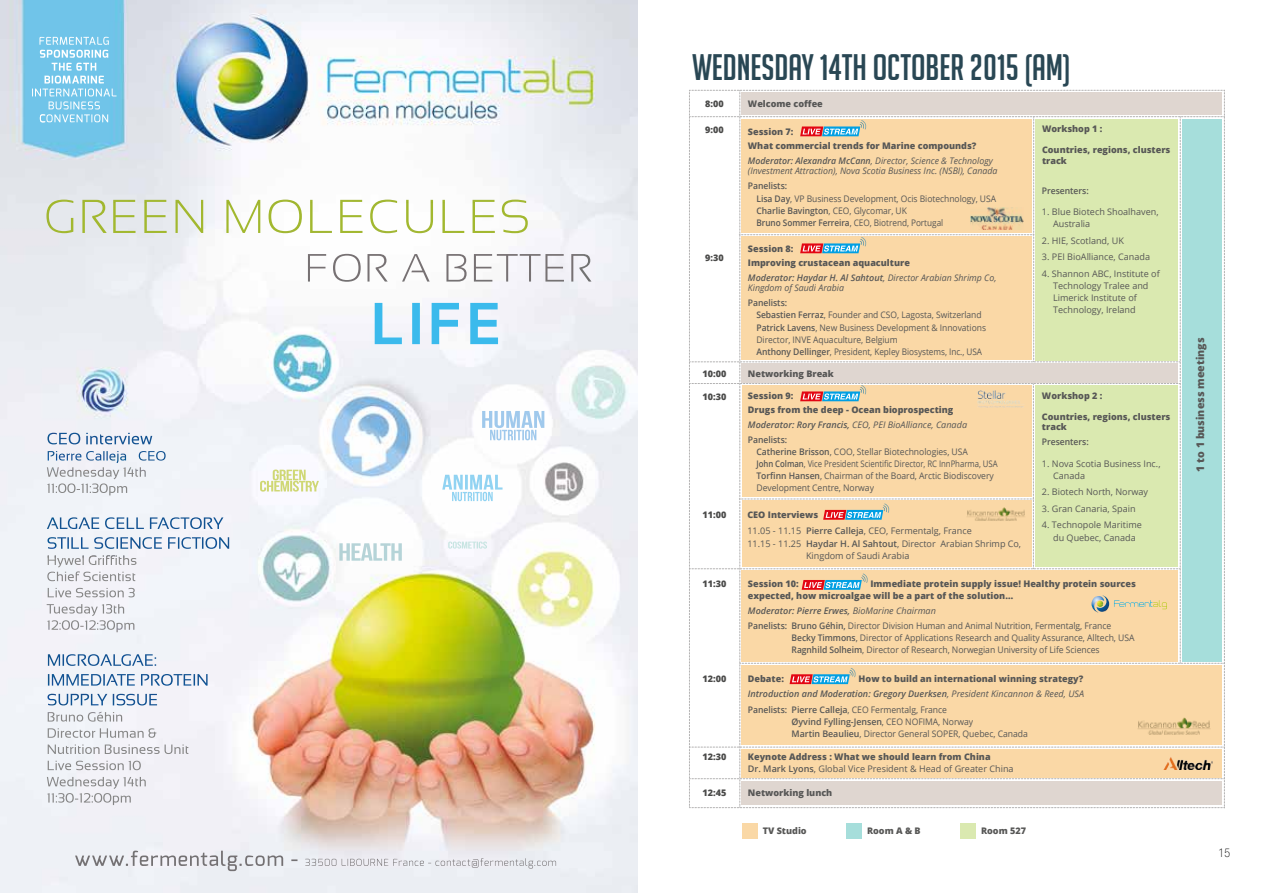
<style>
.page{position:relative;width:1276px;height:893px;background:#fff}
.page>*{position:absolute;margin:0;border:0;box-sizing:border-box;transform-origin:0 0}
.t1{font:36px "Big Noodle Titling";color:#294754}
.t2{font:100 condensed 12px "Helvetica Neue";color:#000}
.t3{font:800 10.5px "Open Sans";color:#575756}
.t4{font:800 9px/13.6px "Open Sans";color:#575756}
.t5{font:9px/12.1px "Open Sans";letter-spacing:-.005em;color:#575756;scale:.95 1}
.t6{font:9px/12.1px "Open Sans";letter-spacing:-.005em;color:#575756}
.t7{font:9px/12.1px "Open Sans";letter-spacing:-.005em;color:#575756;scale:.94 1}
.t8{font:italic 9px/10.6px "Open Sans";color:#575756}
.t9{font:800 9px "Open Sans";color:#4a4a49}
.t10{font:600 9px "Open Sans";letter-spacing:-.005em;color:#575756;scale:.95 1}
.s1{font-weight:600}
.s2{font-weight:600;font-style:normal}
.s3{font-weight:800}
.s4{font-weight:600;font-style:italic}
.s5{font-style:italic}
.s6{font-weight:400;font-style:italic}
.s7{font-weight:400}
</style>
<div class="page">
<img style="left:0;top:0;width:638px;height:893px">
<svg style="left:689px;top:90px;width:536px;height:718px"></svg>
<img style="left:1163px;top:757px;width:50px;height:12px">
<img style="left:1137px;top:718px;width:76px;height:18px">
<div style="left:741px;top:823px;width:16px;height:16px;background:#fad8a6"></div>
<div style="left:846px;top:823px;width:15px;height:16px;background:#a6dedb"></div>
<div style="left:960px;top:823px;width:15px;height:16px;background:#dae9b0"></div>
<h1 class="t1" style="left:692px;top:48px;width:380px">WEDNESDAY 14th OCTOBER 2015 (AM)</h1>
<p class="t9" style="left:705px;top:96px;width:20px">8:00</p>
<p class="t9" style="left:705px;top:123px;width:20px">9:00</p>
<p class="t9" style="left:705px;top:251px;width:20px">9:30</p>
<p class="t9" style="left:702px;top:367px;width:25px">10:00</p>
<p class="t9" style="left:702px;top:390px;width:25px">10:30</p>
<p class="t9" style="left:702px;top:508px;width:25px">11:00</p>
<p class="t9" style="left:702px;top:576px;width:25px">11:30</p>
<p class="t9" style="left:702px;top:672px;width:25px">12:00</p>
<p class="t4" style="left:748px;top:96px;width:76px">Welcome coffee</p>
<p class="t4" style="left:1042px;top:121px;width:62px">Workshop 1 :</p>
<p class="t4" style="left:1042px;top:144px;width:130px;line-height:10.5px">Countries, regions, clusters track</p>
<p class="t10" style="left:1042px;top:184px;width:51px">Presenters:</p>
<p class="t6" style="left:1053px;top:205px;width:107px;text-indent:-11px">1. Blue Biotech Shoalhaven,<br>Australia</p>
<p class="t6" style="left:1042px;top:234px;width:83px">2. HIE, Scotland, UK</p>
<p class="t6" style="left:1042px;top:251px;width:110px">3. PEI BioAlliance, Canada</p>
<p class="t6" style="left:1053px;top:267px;width:108px;text-indent:-11px">4. Shannon ABC, Institute of<br>Technology Tralee and<br>Limerick Institute of<br>Technology, Ireland</p>
<p class="t4" style="left:748px;top:125px;width:230px">Session 7:<br>What commercial trends for Marine compounds?</p>
<p class="t8" style="left:748px;top:155px;width:251px"><span class="s1">Moderator: Alexandra McCann</span>, Director, Science &amp; Technology (Investment Attraction), Nova Scotia Business Inc. (NSBI), Canada</p>
<p class="t7" style="left:756px;top:180px;width:256px;text-indent:-9px"><span class="s1">Panelists:<br>Lisa Day</span>, VP Business Development, Ocis Biotechnology, USA <span class="s1">Charlie Bavington</span>, CEO, Glycomar, UK<br><span class="s1">Bruno Sommer Ferreira</span>, CEO, Biotrend, Portugal</p>
<p class="t4" style="left:748px;top:241px;width:163px">Session 8:<br>Improving crustacean aquaculture</p>
<p class="t8" style="left:748px;top:272px;width:250px"><span class="s1">Moderator: Haydar H. Al Sahtout</span>, Director Arabian Shrimp Co,<br>Kingdom of Saudi Arabia</p>
<p class="t7" style="left:756px;top:297px;width:246px;text-indent:-9px"><span class="s1">Panelists:<br>Sebastien Ferraz</span>, Founder and CSO, Lagosta, Switzerland <span class="s1">Patrick Lavens</span>, New Business Development &amp; Innovations Director, INVE Aquaculture, Belgium<br><span class="s1">Anthony Dellinger</span>, President, Kepley Biosystems, Inc., USA</p>
<p class="t4" style="left:748px;top:388px;width:207px">Session 9:<br>Drugs from the deep - Ocean bioprospecting</p>
<p class="t8" style="left:748px;top:417px;width:221px;line-height:15.1px"><span class="s1">Moderator: Rory Francis,</span> CEO, PEI BioAlliance, Canada<br><span class="s2">Panelists:</span></p>
<p class="t5" style="left:756px;top:445px;width:255px"><span class="s1">Catherine Brisson</span>, COO, Stellar Biotechnologies, USA<br><span class="s1">John Colman</span>, Vice President Scientific Director, RC InnPharma, USA <span class="s1">Torfinn Hansen</span>, Chairman of the Board, Arctic Biodiscovery Development Centre, Norway</p>
<p class="t4" style="left:748px;top:366px;width:87px">Networking Break</p>
<p class="t4" style="left:1042px;top:388px;width:62px">Workshop 2 :</p>
<p class="t4" style="left:1042px;top:411px;width:130px;line-height:10.5px">Countries, regions, clusters track</p>
<p class="t10" style="left:1042px;top:436px;width:51px">Presenters:</p>
<p class="t6" style="left:1053px;top:457px;width:109px;text-indent:-11px">1. Nova Scotia Business Inc.,<br>Canada</p>
<p class="t6" style="left:1042px;top:486px;width:108px">2. Biotech North, Norway</p>
<p class="t6" style="left:1042px;top:502px;width:95px">3. Gran Canaria, Spain</p>
<p class="t6" style="left:1042px;top:519px;width:101px;text-align:center">4. Technopole Maritime du Quebec, Canada</p>
<p class="t6" style="left:747px;top:507px;width:226px;line-height:15.1px"><span class="s3">CEO Interviews<br></span>11.05 - 11.15 <span class="s1">Pierre Calleja</span>, CEO, Fermentalg, France</p>
<p class="t6" style="left:806px;top:538px;width:216px;text-indent:-59px">11.15 - 11.25 <span class="s1">Haydar H. Al Sahtout</span>, Director Arabian Shrimp Co,<br>Kingdom of Saudi Arabia</p>
<p class="t4" style="left:748px;top:577px;width:52px">Session 10:</p>
<p class="t4" style="left:748px;top:578px;width:389px;line-height:11.2px;text-indent:122px">Immediate protein supply issue! Healthy protein sources expected, how microalgae will be a part of the solution…</p>
<p class="t5" style="left:748px;top:603px;width:384px;line-height:15.1px"><span class="s4">Moderator: Pierre Erwes,</span> <span class="s5">BioMarine Chairman<br></span><span class="s1">Panelists: Bruno Géhin,</span> Director Division Human and Animal Nutrition, Fermentalg, France</p>
<p class="t5" style="left:791px;top:631px;width:362px"><span class="s1">Becky Timmons</span>, Director of Applications Research and Quality Assurance, Alltech, USA<br><span class="s1">Ragnhild Solheim</span>, Director of Research, Norwegian University of Life Sciences</p>
<p class="t4" style="left:748px;top:672px;width:38px">Debate:</p>
<p class="t4" style="left:748px;top:671px;width:338px;line-height:15.1px;text-align:justify;text-indent:111px">How to build an international winning strategy?<br><span class="s4">Introduction and Moderation: Gregory Duerksen</span><span class="s6">, President Kincannon &amp; Reed, USA </span><span class="s1">Panelists: Pierre Calleja</span><span class="s7">, CEO Fermentalg, France</span></p>
<p class="t5" style="left:791px;top:715px;width:250px"><span class="s1">Øyvind Fylling-Jensen</span>, CEO NOFIMA, Norway<br><span class="s1">Martin Beaulieu</span>, Director General SOPER, Quebec, Canada</p>
<p class="t9" style="left:702px;top:750px;width:25px">12:30</p>
<p class="t9" style="left:702px;top:786px;width:25px">12:45</p>
<p class="t4" style="left:748px;top:750px;width:267px;line-height:12.1px">Keynote Address : What we should learn from China<br><span class="s1">Dr. Mark Lyons</span><span class="s7">, Global Vice President &amp; Head of Greater China</span></p>
<p class="t4" style="left:748px;top:785px;width:86px">Networking lunch</p>
<p class="t4" style="left:762px;top:824px;width:46px">TV Studio</p>
<p class="t4" style="left:867px;top:824px;width:55px">Room A &amp; B</p>
<p class="t4" style="left:981px;top:824px;width:47px">Room 527</p>
<p class="t3" style="left:1192px;top:472px;width:135px;rotate:-90deg">1 to 1 business meetings</p>
<h2 class="t2" style="left:1218px;top:845px;width:13px">15</h2>
</div>
